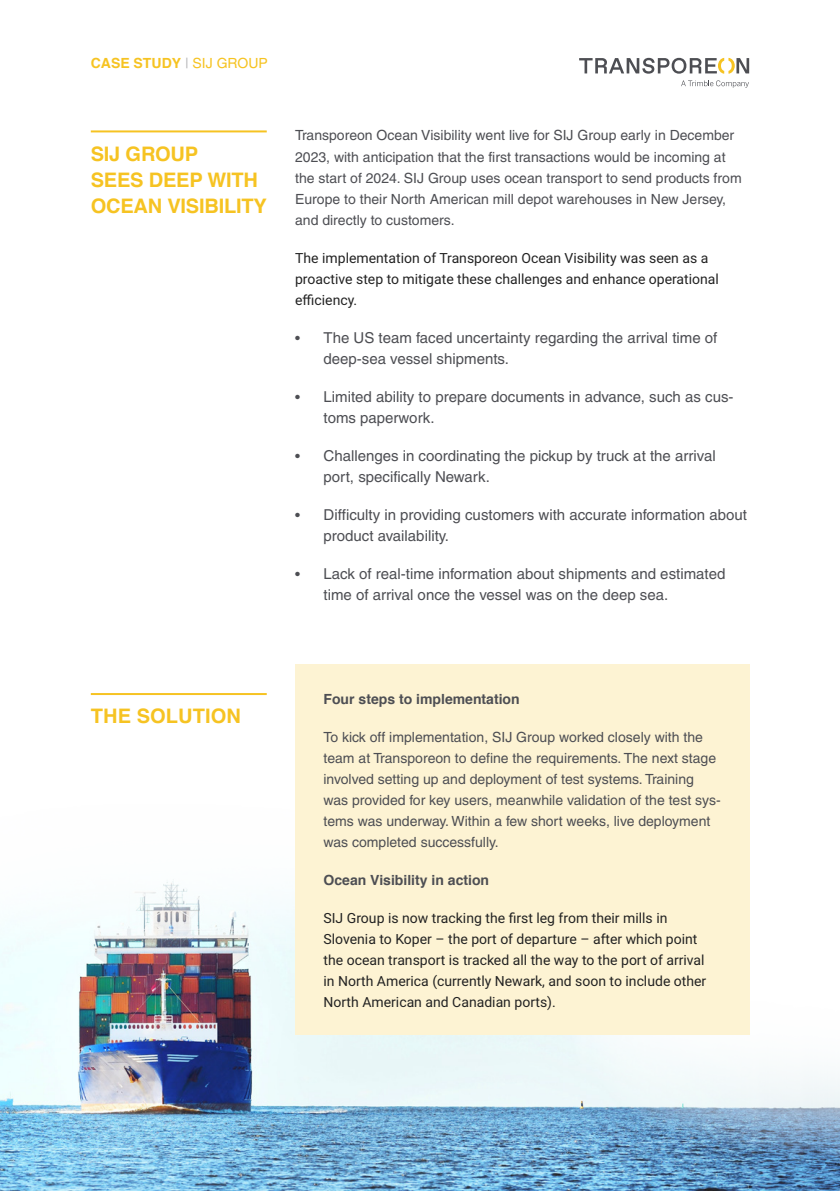
<style>
.page{position:relative;width:840px;height:1191px;background:#fff}
.page>*{position:absolute;margin:0;border:0;box-sizing:border-box;transform-origin:0 0}
.t1{font:700 20px/26px "Helvetica";letter-spacing:-.01em;color:#f6c322}
.t2{font:15px/21px "Helvetica";color:#4d4e53}
.t3{font:14px/21px "Helvetica";color:#4d4e53}
.t4{font:14px/21px "Roboto";color:#222}
.t5{font:700 14px "Helvetica";color:#4d4e53}
.t6{font:700 14px "Helvetica";color:#f6c322}
.s1{font-weight:400;color:#b8b8ba}
.s2{font-weight:400}
.s3{font-size:14px}
</style>
<div class="page">
<img style="left:0;top:760px;width:839px;height:431px">
<div style="left:295px;top:664px;width:453px;height:371px;background:#fdf3d3"></div>
<hr style="left:91px;top:130px;width:175px;height:2px;background:#f6c322">
<hr style="left:91px;top:693px;width:175px;height:2px;background:#f6c322">
<svg style="left:681px;top:80px;width:67px;height:8px"></svg>
<svg style="left:579px;top:58px;width:169px;height:16px"></svg>
<p class="t6" style="left:91px;top:52px;width:178px">CASE STUDY <span class="s1">|</span> <span class="s2">SIJ GROUP</span></p>
<h1 class="t1" style="left:91px;top:141px;width:177px">SIJ GROUP<br>SEES DEEP WITH<br>OCEAN VISIBILITY</h1>
<p class="t3" style="left:295px;top:125px;width:448px">Transporeon Ocean Visibility went live for SIJ Group early in December 2023, with anticipation that the first transactions would be incoming at the start of 2024. SIJ Group uses ocean transport to send products from Europe to their North American mill depot warehouses in New Jersey, and directly to customers.</p>
<p class="t4" style="left:295px;top:246px;width:425px">The implementation of Transporeon Ocean Visibility was seen as a proactive step to mitigate these challenges and enhance operational efficiency.</p>
<p class="t2" style="left:323px;top:327px;width:395px;text-indent:-28px"><span class="s3">•</span> The US team faced uncertainty regarding the arrival time of deep-sea vessel shipments.</p>
<p class="t2" style="left:323px;top:386px;width:411px;text-indent:-28px"><span class="s3">•</span> Limited ability to prepare documents in advance, such as cus&shy;toms paperwork.</p>
<p class="t2" style="left:323px;top:445px;width:393px;text-indent:-28px"><span class="s3">•</span> Challenges in coordinating the pickup by truck at the arrival port, specifically Newark.</p>
<p class="t2" style="left:323px;top:504px;width:425px;text-indent:-28px"><span class="s3">•</span> Difficulty in providing customers with accurate information about product availability.</p>
<p class="t2" style="left:323px;top:563px;width:403px;text-indent:-28px"><span class="s3">•</span> Lack of real-time information about shipments and estimated time of arrival once the vessel was on the deep sea.</p>
<h1 class="t1" style="left:91px;top:703px;width:152px">THE SOLUTION</h1>
<p class="t5" style="left:323px;top:687px;width:198px">Four steps to implementation</p>
<p class="t3" style="left:323px;top:726px;width:398px">To kick off implementation, SIJ Group worked closely with the team at Transporeon to define the requirements. The next stage involved setting up and deployment of test systems. Training was provided for key users, meanwhile validation of the test sys&shy;tems was underway. Within a few short weeks, live deployment was completed successfully.</p>
<p class="t5" style="left:323px;top:868px;width:167px">Ocean Visibility in action</p>
<p class="t4" style="left:323px;top:906px;width:384px">SIJ Group is now tracking the first leg from their mills in Slovenia to Koper – the port of departure – after which point the ocean transport is tracked all the way to the port of arrival in North America (currently Newark, and soon to include other North American and Canadian ports).</p>
</div>
